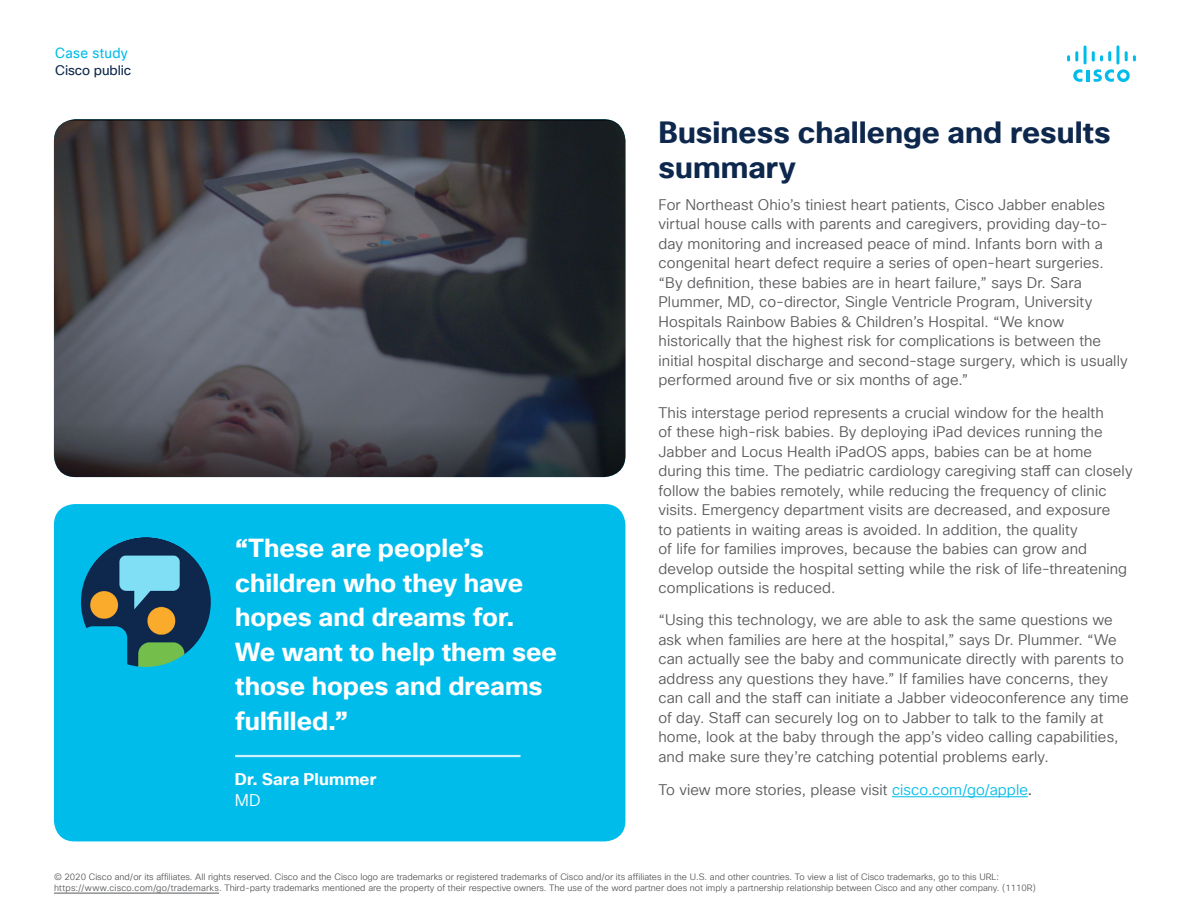
<style>
.page{position:relative;width:1188px;height:918px;background:#fff}
.page>*{position:absolute;margin:0;border:0;box-sizing:border-box;transform-origin:0 0}
.t1{font:700 30px/34.5px "Cisco Sans TT";color:#0d274d}
.t2{font:700 25.5px/34.5px "Cisco Sans TT";color:#fff}
.t3{font:700 16.5px "Cisco Sans TT";letter-spacing:.01em;color:#fff}
.t4{font:16.5px "Cisco Sans TT Light";color:#fff}
.t5{font:15px/19.5px "Cisco Sans TT Light";letter-spacing:.005em;color:#58595b}
.t6{font:14.25px "Cisco Sans TT";letter-spacing:.02em;color:#00bceb;scale:.94 1}
.t7{font:13.5px "Cisco Sans TT";letter-spacing:-.005em;color:#0d274d}
.t8{font:9px/11.2px "Cisco Sans TT Light";color:#58595b}
.s1{color:#00bceb}
.s2{font-family:"Cisco Sans TT"}
</style>
<div class="page">
<svg style="left:1067px;top:45px;width:69px;height:37px"></svg>
<img style="left:54px;top:119px;width:571px;height:358px">
<div style="left:54px;top:504px;width:571px;height:337px;background:#00bceb;border-radius:21px"></div>
<hr style="left:235px;top:755px;width:286px;height:2px;background:#fff">
<hr style="left:892px;top:796px;width:136px;height:1px;background:#00bceb">
<hr style="left:54px;top:893px;width:165px;height:1px;background:#58595b">
<img style="left:81px;top:537px;width:130px;height:130px;border-radius:65px">
<p class="t6" style="left:55px;top:44px;width:79px">Case study</p>
<p class="t7" style="left:55px;top:61px;width:77px">Cisco public</p>
<h2 class="t2" style="left:235px;top:532px;width:323px">“These are people’s children who they have hopes and dreams for.<br>We want to help them see those hopes and dreams fulfilled.”</h2>
<p class="t3" style="left:235px;top:768px;width:143px">Dr. Sara Plummer</p>
<p class="t4" style="left:235px;top:789px;width:27px">MD</p>
<h1 class="t1" style="left:659px;top:116px;width:454px">Business challenge and results summary</h1>
<p class="t5" style="left:659px;top:195px;width:471px">For Northeast Ohio’s tiniest heart patients, Cisco Jabber enables virtual house calls with parents and caregivers, providing day-to&shy;day monitoring and increased peace of mind. Infants born with a congenital heart defect require a series of open-heart surgeries. “By definition, these babies are in heart failure,” says Dr. Sara Plummer, MD, co-director, Single Ventricle Program, University Hospitals Rainbow Babies &amp; Children’s Hospital. “We know historically that the highest risk for complications is between the initial hospital discharge and second-stage surgery, which is usually performed around five or six months of age.”</p>
<p class="t5" style="left:659px;top:403px;width:476px">This interstage period represents a crucial window for the health<br>of these high-risk babies. By deploying iPad devices running the Jabber and Locus Health iPadOS apps, babies can be at home during this time. The pediatric cardiology caregiving staff can closely follow the babies remotely, while reducing the frequency of clinic visits. Emergency department visits are decreased, and exposure<br>to patients in waiting areas is avoided. In addition, the quality<br>of life for families improves, because the babies can grow and develop outside the hospital setting while the risk of life-threatening complications is reduced.</p>
<p class="t5" style="left:658px;top:611px;width:472px">“Using this technology, we are able to ask the same questions we ask when families are here at the hospital,” says Dr. Plummer. “We can actually see the baby and communicate directly with parents to address any questions they have.” If families have concerns, they can call and the staff can initiate a Jabber videoconference any time of day. Staff can securely log on to Jabber to talk to the family at home, look at the baby through the app’s video calling capabilities, and make sure they’re catching potential problems early.</p>
<p class="t5" style="left:658px;top:780px;width:375px">To view more stories, please visit <span class="s1">cisco.com/go/apple</span><span class="s2">.</span></p>
<p class="t8" style="left:54px;top:871px;width:983px">© 2020 Cisco and/or its affiliates. All rights reserved. Cisco and the Cisco logo are trademarks or registered trademarks of Cisco and/or its affiliates in the U.S. and other countries. To view a list of Cisco trademarks, go to this URL: https://www.cisco.com/go/trademarks. Third-party trademarks mentioned are the property of their respective owners. The use of the word partner does not imply a partnership relationship between Cisco and any other company. (1110R)</p>
</div>
